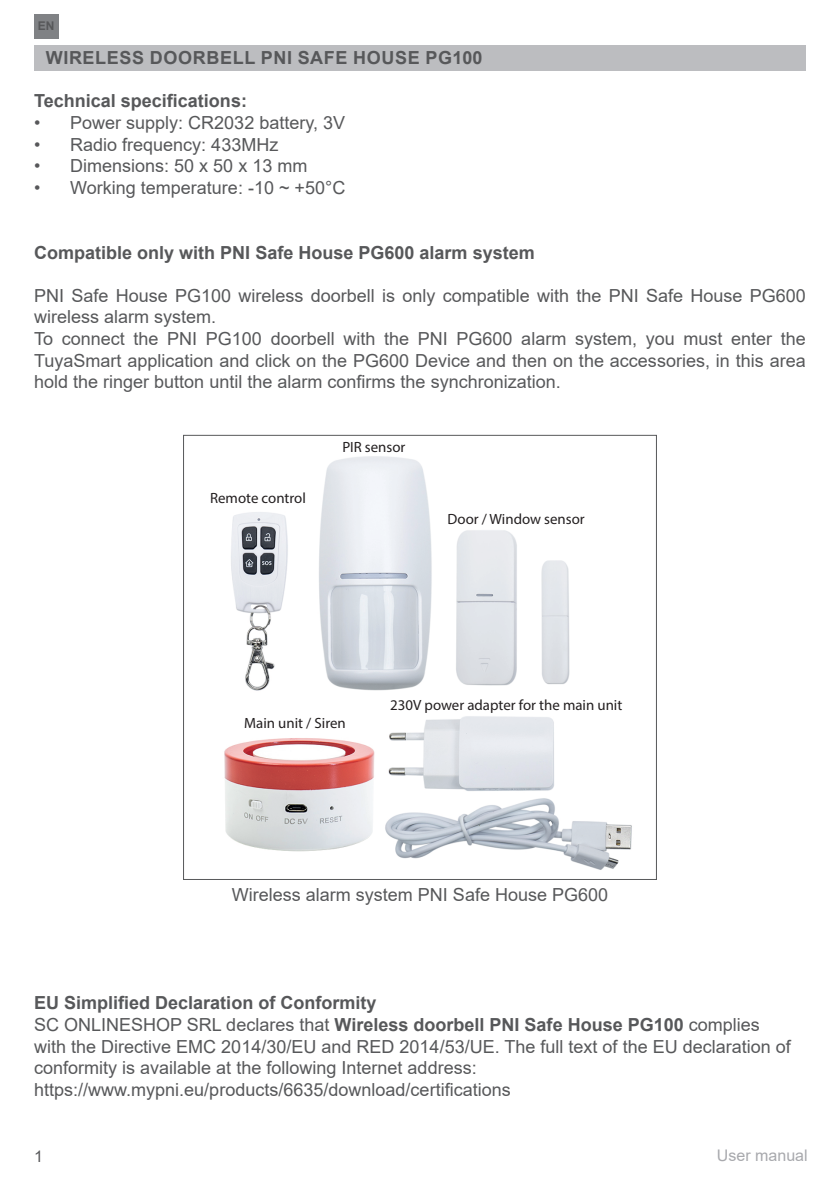
<style>
.page{position:relative;width:840px;height:1191px;background:#fff}
.page>*{position:absolute;margin:0;border:0;box-sizing:border-box;transform-origin:0 0}
.t1{font:18px/21.6px "Arial";color:#57585a}
.UPPERCASE_TITLE{font:700 18px "Arial";color:#57585a}
.UPPERCASE_TITLE-2{font:700 18px "Arial";letter-spacing:.035em;color:#57585a}
.t2{font:16px "Arial";color:#a8a9ad}
.t3{font:16px "Arial";color:#57585a}
.t4{font:14.8px "Myriad Pro";color:#231f20}
.t5{font:700 12px "Arial";color:#57585a}
.s1{font-weight:700}
</style>
<div class="page">
<div style="left:34px;top:14px;width:24px;height:24px;background:#808285"></div>
<div style="left:34px;top:45px;width:771px;height:26px;background:#bcbdc0"></div>
<img style="left:224px;top:456px;width:408px;height:414px">
<p class="t5" style="left:38px;top:18px;width:18px">EN</p>
<p class="UPPERCASE_TITLE-2" style="left:46px;top:45px;width:438px">WIRELESS DOORBELL PNI SAFE HOUSE PG100</p>
<p class="UPPERCASE_TITLE" style="left:34px;top:88px;width:214px">Technical specifications:</p>
<p class="t1" style="left:34px;top:112px;width:312px">• Power supply: CR2032 battery, 3V</p>
<p class="t1" style="left:34px;top:133px;width:246px">• Radio frequency: 433MHz</p>
<p class="t1" style="left:34px;top:155px;width:275px">• Dimensions: 50 x 50 x 13 mm</p>
<p class="t1" style="left:34px;top:176px;width:312px">• Working temperature: -10 ~ +50°C</p>
<p class="UPPERCASE_TITLE" style="left:34px;top:240px;width:502px">Compatible only with PNI Safe House PG600 alarm system</p>
<p class="t1" style="left:34px;top:284px;width:773px">PNI Safe House PG100 wireless doorbell is only compatible with the PNI Safe House PG600 wireless alarm system.</p>
<p class="t1" style="left:34px;top:328px;width:773px;text-align:justify">To connect the PNI PG100 doorbell with the PNI PG600 alarm system, you must enter the TuyaSmart application and click on the PG600 Device and then on the accessories, in this area hold the ringer button until the alarm confirms the synchronization.</p>
<p class="t4" style="left:210px;top:489px;width:97px">Remote control</p>
<p class="t4" style="left:342px;top:438px;width:65px">PIR sensor</p>
<p class="t4" style="left:447px;top:510px;width:139px">Door / Window sensor</p>
<p class="t4" style="left:390px;top:695px;width:233px">230V power adapter for the main unit</p>
<p class="t4" style="left:244px;top:714px;width:103px">Main unit / Siren</p>
<p class="t1" style="left:231px;top:884px;width:378px">Wireless alarm system PNI Safe House PG600</p>
<p class="UPPERCASE_TITLE" style="left:34px;top:990px;width:344px">EU Simplified Declaration of Conformity</p>
<p class="t1" style="left:34px;top:1013px;width:758px">SC ONLINESHOP SRL declares that <span class="s1">Wireless doorbell PNI Safe House PG100</span> complies with the Directive EMC 2014/30/EU and RED 2014/53/UE. The full text of the EU declaration of conformity is available at the following Internet address:</p>
<p class="t1" style="left:34px;top:1078px;width:478px">https://www.mypni.eu/products/6635/download/certifications</p>
<p class="t3" style="left:34px;top:1144px;width:10px">1</p>
<p class="t2" style="left:716px;top:1144px;width:92px">User manual</p>
</div>
